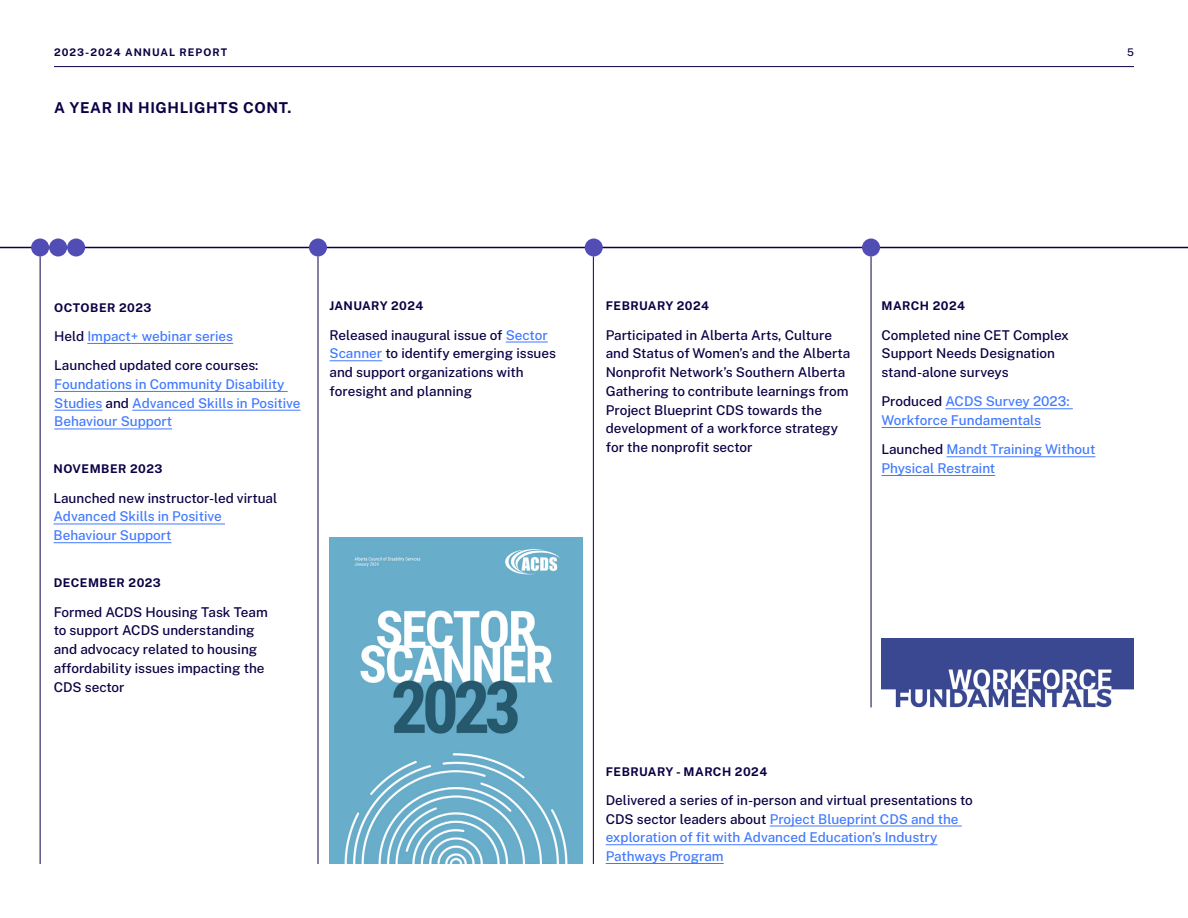
<style>
.page{position:relative;width:1188px;height:918px;background:#fff}
.page>*{position:absolute;margin:0;border:0;box-sizing:border-box;transform-origin:0 0}
.t1{font:700 15px "Public Sans";letter-spacing:.04em;color:#0a0244}
.t2{font:500 13.5px/18.8px "Public Sans";color:#0a0244}
.t3{font:500 13.5px/18.8px "Public Sans";color:#427aff}
.t4{font:700 12px "Public Sans";letter-spacing:.04em;color:#0a0244}
.t5{font:700 10.5px "Public Sans";letter-spacing:.1em;color:#0a0244}
.t6{font:500 10.5px "Public Sans";color:#0a0244}
.s1{color:#427aff}
.s2{color:#0a0244}
</style>
<div class="page">
<hr style="left:54px;top:66px;width:1080px;height:1px;background:#0a0244">
<hr style="left:0;top:247px;width:1188px;height:1px;background:#0a0244">
<div style="left:31px;top:238px;width:18px;height:18px;background:#524db5;border-radius:50%"></div>
<div style="left:49px;top:238px;width:18px;height:18px;background:#524db5;border-radius:50%"></div>
<div style="left:67px;top:238px;width:18px;height:18px;background:#524db5;border-radius:50%"></div>
<div style="left:585px;top:238px;width:18px;height:18px;background:#524db5;border-radius:50%"></div>
<div style="left:309px;top:238px;width:18px;height:18px;background:#524db5;border-radius:50%"></div>
<div style="left:862px;top:238px;width:18px;height:18px;background:#524db5;border-radius:50%"></div>
<hr style="left:945px;top:408px;width:128px;height:1px;background:#427aff">
<hr style="left:882px;top:427px;width:159px;height:1px;background:#427aff">
<hr style="left:947px;top:456px;width:148px;height:1px;background:#427aff">
<hr style="left:882px;top:475px;width:113px;height:1px;background:#427aff">
<hr style="left:506px;top:342px;width:42px;height:1px;background:#427aff">
<hr style="left:330px;top:360px;width:52px;height:1px;background:#427aff">
<hr style="left:54px;top:523px;width:171px;height:1px;background:#427aff">
<hr style="left:54px;top:542px;width:117px;height:1px;background:#427aff">
<img style="left:330px;top:537px;width:252px;height:327px">
<hr style="left:87px;top:343px;width:146px;height:1px;background:#427aff">
<hr style="left:54px;top:391px;width:234px;height:1px;background:#427aff">
<hr style="left:54px;top:410px;width:48px;height:1px;background:#427aff">
<hr style="left:132px;top:410px;width:169px;height:1px;background:#427aff">
<hr style="left:54px;top:428px;width:118px;height:1px;background:#427aff">
<img style="left:882px;top:638px;width:252px;height:70px">
<hr style="left:40px;top:256px;width:1px;height:608px;background:#0a0345">
<hr style="left:593px;top:256px;width:1px;height:608px;background:#0a0345">
<hr style="left:318px;top:256px;width:1px;height:608px;background:#0a0345">
<hr style="left:871px;top:256px;width:1px;height:451px;background:#0a0345">
<hr style="left:770px;top:826px;width:192px;height:1px;background:#427aff">
<hr style="left:606px;top:844px;width:331px;height:1px;background:#427aff">
<hr style="left:606px;top:863px;width:118px;height:1px;background:#427aff">
<p class="t5" style="left:54px;top:45px;width:175px">2023-2024 ANNUAL REPORT</p>
<p class="t6" style="left:1127px;top:45px;width:8px">5</p>
<p class="t1" style="left:54px;top:96px;width:239px">A YEAR IN HIGHLIGHTS CONT.</p>
<p class="t4" style="left:54px;top:298px;width:99px">OCTOBER 2023</p>
<p class="t2" style="left:54px;top:321px;width:206px;line-height:29.2px">Held <span class="s1">Impact+ webinar series<br></span>Launched updated core courses:</p>
<p class="t3" style="left:54px;top:374px;width:248px">Foundations in Community Disability<br>Studies <span class="s2">and</span> Advanced Skills in Positive<br>Behaviour Support</p>
<p class="t4" style="left:54px;top:460px;width:111px">NOVEMBER 2023</p>
<p class="t2" style="left:54px;top:488px;width:225px">Launched new instructor-led virtual</p>
<p class="t3" style="left:54px;top:506px;width:170px">Advanced Skills in Positive<br>Behaviour Support</p>
<p class="t4" style="left:54px;top:574px;width:109px">DECEMBER 2023</p>
<p class="t2" style="left:54px;top:602px;width:216px">Formed ACDS Housing Task Team to support ACDS understanding and advocacy related to housing affordability issues impacting the<br>CDS sector</p>
<p class="t4" style="left:330px;top:297px;width:95px">JANUARY 2024</p>
<p class="t2" style="left:330px;top:325px;width:228px">Released inaugural issue of <span class="s1">Sector<br>Scanner</span> to identify emerging issues and support organizations with foresight and planning</p>
<p class="t4" style="left:606px;top:297px;width:105px">FEBRUARY 2024</p>
<p class="t2" style="left:606px;top:325px;width:246px">Participated in Alberta Arts, Culture and Status of Women’s and the Alberta Nonprofit Network’s Southern Alberta Gathering to contribute learnings from Project Blueprint CDS towards the development of a workforce strategy for the nonprofit sector</p>
<p class="t4" style="left:882px;top:297px;width:85px">MARCH 2024</p>
<p class="t2" style="left:882px;top:325px;width:189px">Completed nine CET Complex<br>Support Needs Designation stand-alone surveys</p>
<p class="t3" style="left:882px;top:391px;width:190px"><span class="s2">Produced</span> ACDS Survey 2023:<br>Workforce Fundamentals</p>
<p class="t3" style="left:882px;top:439px;width:215px"><span class="s2">Launched</span> Mandt Training Without<br>Physical Restraint</p>
<p class="t4" style="left:606px;top:762px;width:163px">FEBRUARY - MARCH 2024</p>
<p class="t3" style="left:606px;top:790px;width:369px"><span class="s2">Delivered a series of in-person and virtual presentations to CDS sector leaders about</span> Project Blueprint CDS and the exploration of fit with Advanced Education’s Industry Pathways Program</p>
</div>
